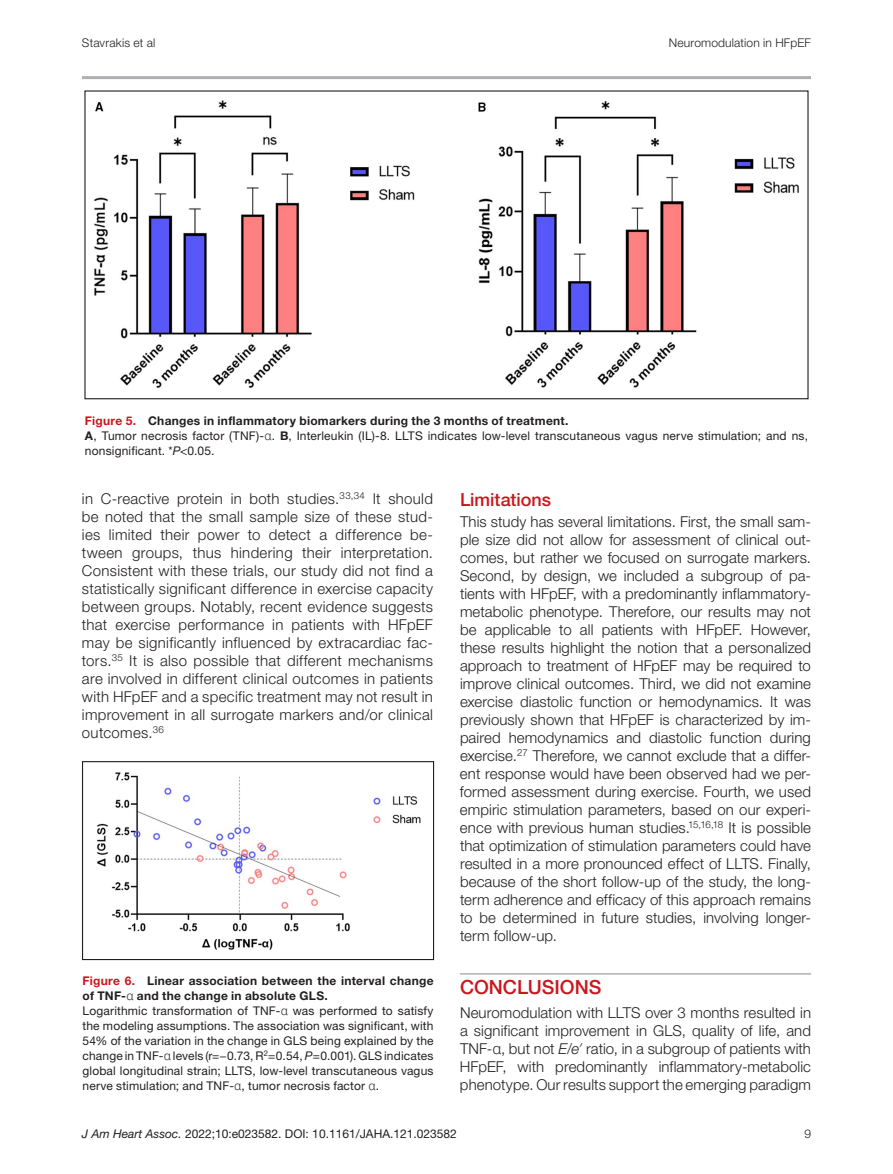
<style>
.page{position:relative;width:893px;height:1174px;background:#fff}
.page>*{position:absolute;margin:0;border:0;box-sizing:border-box;transform-origin:0 0}
.t1{font:500 19.5px "Helvetica Neue LT Std";color:#cd151d}
.t2{font:500 18px "Helvetica Neue LT Std";color:#cd151d}
.t3{font:300 15px/18px "Helvetica Neue LT Std";letter-spacing:.005em;color:#231f20;text-align:justify}
.t4{font:12px/15px "Helvetica Neue LT Std";letter-spacing:.01em;color:#231f20}
.t5{font:300 12px "Helvetica Neue LT Std";letter-spacing:.015em;color:#231f20}
.s1{font-weight:700;color:#cd151d}
.s2{font-weight:700}
.s3{font-family:"Noto Sans";font-weight:300}
.s4{font-style:italic}
.s5{font-family:"Noto Sans"}
</style>
<div class="page">
<hr style="left:460px;top:973px;width:351px;height:1px;background:#aeafb3">
<img style="left:94px;top:101px;width:705px;height:287px">
<img style="left:97px;top:772px;width:323px;height:178px">
<div style="left:82px;top:761px;width:352px;height:199px;border:1px solid #231f20"></div>
<hr style="left:82px;top:76px;width:729px;height:3px;background:#aeafb3">
<p class="t5" style="left:82px;top:35px;width:75px">Stavrakis et al</p>
<p class="t5" style="left:669px;top:35px;width:144px">Neuromodulation in HFpEF</p>
<p class="t4" style="left:85px;top:412px;width:724px"><span class="s1">Figure 5.</span> <span class="s2">Changes in inflammatory biomarkers during the 3 months of treatment.<br>A</span>, Tumor necrosis factor (TNF)-<span class="s3">α</span>. <span class="s2">B</span>, Interleukin (IL)-8. LLTS indicates low-level transcutaneous vagus nerve stimulation; and ns, nonsignificant. *<span class="s4">P</span>&lt;0.05.</p>
<p class="t3" style="left:82px;top:489px;width:353px">in C-reactive protein in both studies.<sup>33,34</sup> It should be noted that the small sample size of these stud&shy;ies limited their power to detect a difference be&shy;tween groups, thus hindering their interpretation.<br>Consistent with these trials, our study did not find a statistically significant difference in exercise capacity between groups. Notably, recent evidence suggests that exercise performance in patients with HFpEF may be significantly influenced by extracardiac fac&shy;tors.<sup>35</sup> It is also possible that different mechanisms are involved in different clinical outcomes in patients with HFpEF and a specific treatment may not result in improvement in all surrogate markers and/or clinical outcomes.<sup>36</sup></p>
<p class="t2" style="left:460px;top:489px;width:93px">Limitations</p>
<p class="t3" style="left:460px;top:512px;width:353px">This study has several limitations. First, the small sam&shy;ple size did not allow for assessment of clinical out&shy;comes, but rather we focused on surrogate markers.<br>Second, by design, we included a subgroup of pa&shy;tients with HFpEF, with a predominantly inflammatory&shy;metabolic phenotype. Therefore, our results may not be applicable to all patients with HFpEF. However, these results highlight the notion that a personalized approach to treatment of HFpEF may be required to improve clinical outcomes. Third, we did not examine exercise diastolic function or hemodynamics. It was previously shown that HFpEF is characterized by im&shy;paired hemodynamics and diastolic function during exercise.<sup>27</sup> Therefore, we cannot exclude that a differ&shy;ent response would have been observed had we per&shy;formed assessment during exercise. Fourth, we used empiric stimulation parameters, based on our experi&shy;ence with previous human studies.<sup>15,16,18</sup> It is possible that optimization of stimulation parameters could have resulted in a more pronounced effect of LLTS. Finally, because of the short follow-up of the study, the long&shy;term adherence and efficacy of this approach remains to be determined in future studies, involving longer&shy;term follow-up.</p>
<h1 class="t1" style="left:460px;top:975px;width:143px">CONCLUSIONS</h1>
<p class="t3" style="left:460px;top:1003px;width:353px">Neuromodulation with LLTS over 3 months resulted in a significant improvement in GLS, quality of life, and TNF-<span class="s5">α</span>, but not <span class="s4">E</span>/<span class="s4">e</span><span class="s5">′</span> ratio, in a subgroup of patients with HFpEF, with predominantly inflammatory-metabolic phenotype. Our results support the emerging paradigm</p>
<p class="t4" style="left:83px;top:973px;width:353px"><span class="s1">Figure 6.</span> <span class="s2">Linear association between the interval change of TNF-</span><span class="s3">α</span> <span class="s2">and the change in absolute GLS.<br></span>Logarithmic transformation of TNF-<span class="s3">α</span> was performed to satisfy the modeling assumptions. The association was significant, with 54% of the variation in the change in GLS being explained by the change in TNF-<span class="s3">α</span> levels (r=−0.73, R<sup>2</sup>=0.54, <span class="s4">P</span>=0.001). GLS indicates global longitudinal strain; LLTS, low-level transcutaneous vagus nerve stimulation; and TNF-<span class="s3">α</span>, tumor necrosis factor <span class="s3">α</span>.</p>
<p class="t4" style="left:82px;top:1126px;width:376px"><span class="s4">J Am Heart Assoc.</span> 2022;10:e023582. DOI: 10.1161/JAHA.121.023582</p>
<p class="t5" style="left:804px;top:1126px;width:8px">9</p>
</div>
